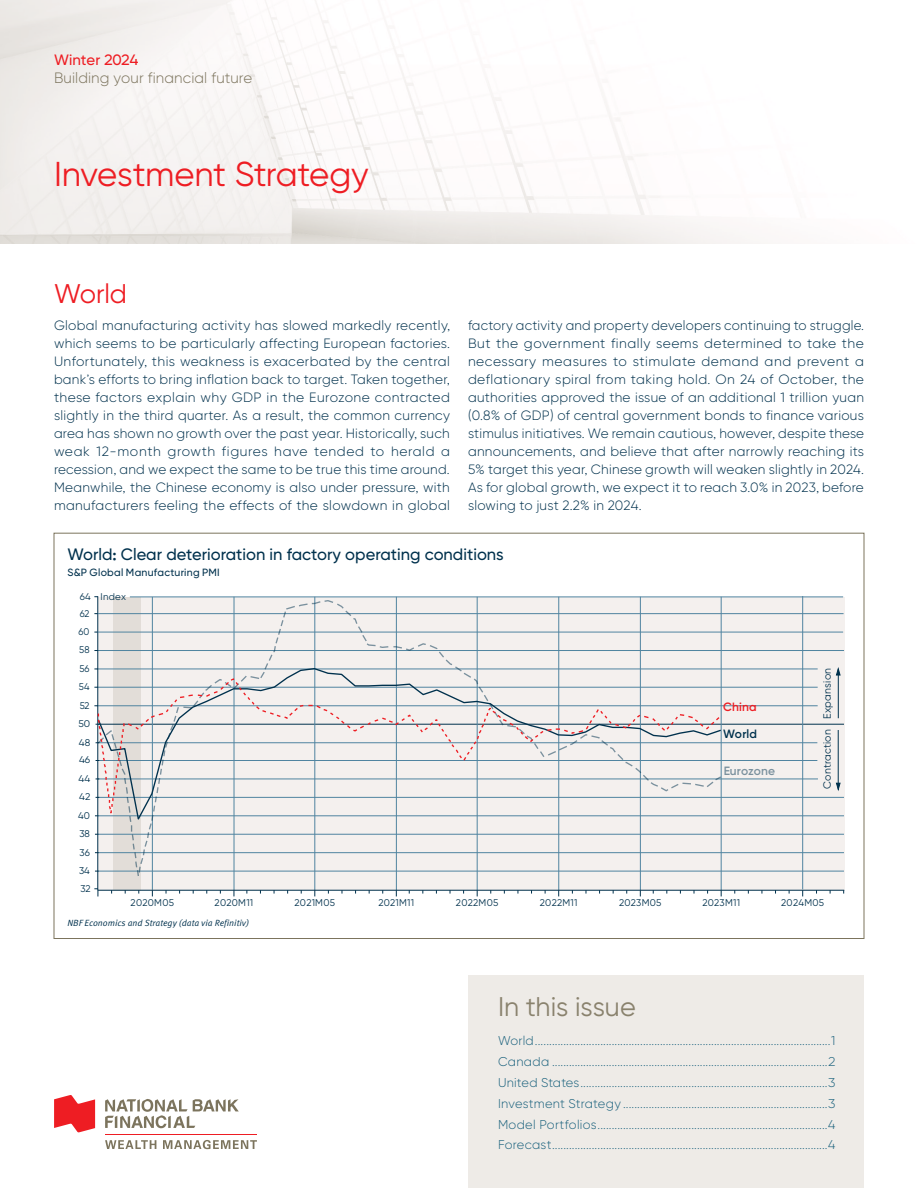
<style>
.page{position:relative;width:918px;height:1188px;background:#fff}
.page>*{position:absolute;margin:0;border:0;box-sizing:border-box;transform-origin:0 0}
.t1{font:34.5px "Gilroy BN";letter-spacing:-.01em;color:#ee1d23}
.t2{font:27px "Gilroy BN";letter-spacing:-.005em;color:#7c745d}
.TITRE_NIVEAU_2{font:27px "Gilroy BN";letter-spacing:-.005em;color:#ee1d23}
.t3{font:500 16.5px "Gilroy BN";color:#00314d}
.t4{font:300 15px "Gilroy BN";letter-spacing:.005em;color:#7c745d}
.t5{font:500 15px "Gilroy BN";letter-spacing:.005em;color:#ee1d23}
.TEXTE_COURANT_BN{font:300 13.5px/18px "Gilroy BN";letter-spacing:.02em;color:#00314d;text-align:justify}
.t6{font:300 12.75px/21px "Gilroy BN";letter-spacing:.02em;color:#01516f;text-align:justify}
.t7{font:600 12px "Gilroy BN";letter-spacing:.015em;color:#00314d}
.t8{font:600 12px "Gilroy BN";letter-spacing:.02em;color:#ee1d23}
.t9{font:500 10.5px "Gilroy BN";letter-spacing:.025em;color:#00314d}
.t10{font:10.5px "Gilroy BN";letter-spacing:.02em;color:#00314d}
.t11{font:9.75px "Gilroy BN";letter-spacing:.03em;color:#00314d}
.t12{font:9.75px "Gilroy BN";letter-spacing:.03em;color:#00314d;scale:1.04 1}
.t13{font:9.75px "Gilroy BN";letter-spacing:.03em;color:#00314d;scale:.96 1}
.t14{font:9px "Meta OT Norm Ita";color:#00314d}
</style>
<div class="page">
<img style="left:0;top:0;width:760px;height:244px">
<div style="left:468px;top:975px;width:396px;height:213px;background:#ede9e5"></div>
<svg style="left:54px;top:1095px;width:41px;height:37px"></svg>
<hr style="left:105px;top:1134px;width:152px;height:1px;background:#ee1d23">
<svg style="left:105px;top:1099px;width:134px;height:29px"></svg>
<svg style="left:105px;top:1140px;width:51px;height:9px"></svg>
<svg style="left:163px;top:1140px;width:94px;height:9px"></svg>
<svg style="left:94px;top:888px;width:5px;height:8px"></svg>
<svg style="left:97px;top:596px;width:747px;height:295px;background:#e7e7e7"></svg>
<hr style="left:97px;top:834px;width:747px;height:1px;background:#5084a0">
<hr style="left:97px;top:816px;width:747px;height:1px;background:#5084a0">
<hr style="left:97px;top:632px;width:746px;height:1px;background:#5084a0">
<hr style="left:97px;top:613px;width:747px;height:1px;background:#5084a0">
<svg style="left:94px;top:596px;width:627px;height:280px;background:#e5e4e4"></svg>
<hr style="left:838px;top:670px;width:1px;height:48px;background:#00314d">
<svg style="left:835px;top:666px;width:6px;height:10px"></svg>
<hr style="left:838px;top:730px;width:1px;height:59px;background:#00314d">
<svg style="left:836px;top:782px;width:5px;height:10px"></svg>
<p class="t5" style="left:54px;top:50px;width:86px">Winter 2024</p>
<p class="t4" style="left:54px;top:68px;width:200px">Building your financial future</p>
<p class="t1" style="left:54px;top:153px;width:316px">Investment Strategy</p>
<p class="TITRE_NIVEAU_2" style="left:54px;top:277px;width:75px">World</p>
<p class="TEXTE_COURANT_BN" style="left:54px;top:316px;width:398px">Global manufacturing activity has slowed markedly recently, which seems to be particularly affecting European factories.<br>Unfortunately, this weakness is exacerbated by the central bank’s efforts to bring inflation back to target. Taken together, these factors explain why GDP in the Eurozone contracted slightly in the third quarter. As a result, the common currency area has shown no growth over the past year. Historically, such weak 12-month growth figures have tended to herald a recession, and we expect the same to be true this time around.<br>Meanwhile, the Chinese economy is also under pressure, with manufacturers feeling the effects of the slowdown in global</p>
<p class="TEXTE_COURANT_BN" style="left:468px;top:316px;width:398px">factory activity and property developers continuing to struggle.<br>But the government finally seems determined to take the necessary measures to stimulate demand and prevent a deflationary spiral from taking hold. On 24 of October, the authorities approved the issue of an additional 1 trillion yuan (0.8% of GDP) of central government bonds to finance various stimulus initiatives. We remain cautious, however, despite these announcements, and believe that after narrowly reaching its 5% target this year, Chinese growth will weaken slightly in 2024.<br>As for global growth, we expect it to reach 3.0% in 2023, before slowing to just 2.2% in 2024.</p>
<p class="t3" style="left:68px;top:544px;width:438px">World: Clear deterioration in factory operating conditions</p>
<p class="t9" style="left:67px;top:566px;width:154px">S&amp;P Global Manufacturing PMI</p>
<p class="t11" style="left:80px;top:590px;width:12px">64</p>
<p class="t13" style="left:80px;top:607px;width:12px">62</p>
<p class="t13" style="left:79px;top:626px;width:13px">60</p>
<p class="t11" style="left:79px;top:644px;width:12px">58</p>
<p class="t11" style="left:79px;top:662px;width:12px">56</p>
<p class="t11" style="left:79px;top:681px;width:12px">54</p>
<p class="t11" style="left:80px;top:699px;width:11px">52</p>
<p class="t12" style="left:79px;top:718px;width:13px">50</p>
<p class="t12" style="left:79px;top:736px;width:12px">48</p>
<p class="t12" style="left:79px;top:754px;width:12px">46</p>
<p class="t12" style="left:79px;top:772px;width:13px">44</p>
<p class="t12" style="left:79px;top:791px;width:12px">42</p>
<p class="t11" style="left:78px;top:809px;width:13px">40</p>
<p class="t11" style="left:79px;top:828px;width:12px">38</p>
<p class="t11" style="left:80px;top:846px;width:12px">36</p>
<p class="t11" style="left:79px;top:865px;width:12px">34</p>
<p class="t11" style="left:80px;top:882px;width:12px">32</p>
<p class="t11" style="left:101px;top:590px;width:27px">Index</p>
<p class="t8" style="left:723px;top:700px;width:35px">China</p>
<p class="t7" style="left:723px;top:727px;width:35px">World</p>
<p class="t7" style="left:723px;top:764px;width:54px">Eurozone</p>
<p class="t10" style="left:821px;top:789px;width:123px;rotate:-90deg">Contraction Expansion</p>
<p class="t11" style="left:131px;top:897px;width:45px">2020M05</p>
<p class="t11" style="left:215px;top:897px;width:40px">2020M11</p>
<p class="t11" style="left:295px;top:897px;width:42px">2021M05</p>
<p class="t11" style="left:378px;top:897px;width:37px">2021M11</p>
<p class="t11" style="left:456px;top:897px;width:44px">2022M05</p>
<p class="t11" style="left:540px;top:897px;width:39px">2022M11</p>
<p class="t11" style="left:619px;top:897px;width:44px">2023M05</p>
<p class="t11" style="left:702px;top:897px;width:39px">2023M11</p>
<p class="t11" style="left:781px;top:897px;width:44px">2024M05</p>
<p class="t14" style="left:68px;top:917px;width:183px">NBF Economics and Strategy (data via Refinitiv)</p>
<h2 class="t2" style="left:498px;top:990px;width:139px">In this issue</h2>
<p class="t6" style="left:498px;top:1030px;width:339px">World........................................................................................................1<br>Canada .................................................................................................2<br>United States.......................................................................................3<br>Investment Strategy ........................................................................3<br>Model Portfolios.................................................................................4<br>Forecast.................................................................................................4</p>
</div>
